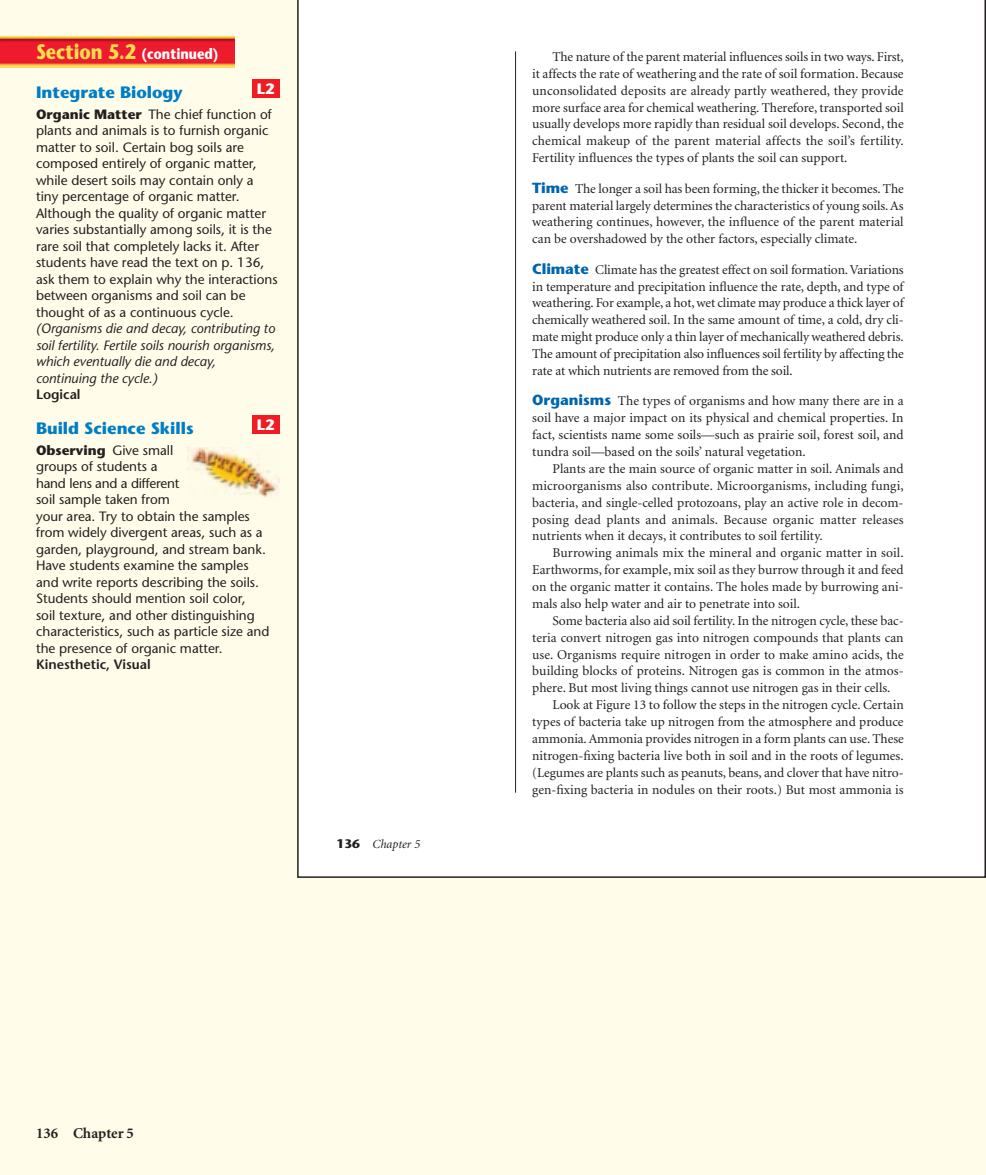
<style>
.page{position:relative;width:986px;height:1175px;background:#fff}
.page>*{position:absolute;margin:0;border:0;box-sizing:border-box;transform-origin:0 0}
.t1{font:700 16.5px "Stone Sans";color:#007ec5}
.t2{font:700 15px "Stone Sans";color:#fff;scale:.85 1}
.t3{font:700 15px "Minion";color:#231f20}
.t4{font:700 15px "Stone Sans";color:#fff}
.t5{font:13.5px/16.8px "Minion";color:#231f20;text-align:justify}
.t6{font:13.5px/16.5px "Stone Sans";color:#231f20}
.t7{font:italic 13.5px/16.5px "Stone Sans";color:#231f20}
.t8{font:600 13.5px "Stone Sans";color:#231f20}
.t9{font:italic 12.3px "Minion";color:#231f20}
.s1{font-size:21px;color:#ffde4e}
.s2{font-weight:700}
.s3{font-family:"Stone Sans";font-weight:700;font-style:normal}
.s4{font-family:"Stone Sans";font-weight:700;font-size:14.7px;color:#0065ae}
</style>
<div class="page">
<div style="left:0;top:0;width:986px;height:1174px;background:#fffde9"></div>
<div style="left:297px;top:0;width:689px;height:878px;background:#fff"></div>
<div style="left:252px;top:416px;width:27px;height:18px;background:#ee1d23"></div>
<div style="left:252px;top:80px;width:27px;height:18px;background:#ee1d23"></div>
<img style="left:0;top:36px;width:234px;height:32px">
<img style="left:188px;top:447px;width:91px;height:50px">
<p class="t2" style="left:36px;top:48px;width:216px"><span class="s1">Section 5.2</span> (continued)</p>
<p class="t4" style="left:257px;top:83px;width:19px">L2</p>
<p class="t1" style="left:36px;top:85px;width:148px">Integrate Biology</p>
<p class="t6" style="left:36px;top:107px;width:243px"><span class="s2">Organic Matter</span> The chief function of plants and animals is to furnish organic matter to soil. Certain bog soils are composed entirely of organic matter, while desert soils may contain only a tiny percentage of organic matter.<br>Although the quality of organic matter varies substantially among soils, it is the rare soil that completely lacks it. After students have read the text on p. 136, ask them to explain why the interactions between organisms and soil can be thought of as a continuous cycle.</p>
<p class="t7" style="left:36px;top:321px;width:240px">(Organisms die and decay, contributing to soil fertility. Fertile soils nourish organisms, which eventually die and decay, continuing the cycle.)</p>
<p class="t8" style="left:36px;top:389px;width:46px">Logical</p>
<p class="t1" style="left:36px;top:421px;width:159px">Build Science Skills</p>
<p class="t6" style="left:36px;top:443px;width:235px"><span class="s2">Observing</span> Give small<br>groups of students a<br>hand lens and a different<br>soil sample taken from<br>your area. Try to obtain the samples from widely divergent areas, such as a garden, playground, and stream bank.<br>Have students examine the samples and write reports describing the soils.<br>Students should mention soil color,<br>soil texture, and other distinguishing characteristics, such as particle size and the presence of organic matter.</p>
<p class="t8" style="left:36px;top:659px;width:116px">Kinesthetic, Visual</p>
<p class="t4" style="left:257px;top:419px;width:19px">L2</p>
<p class="t9" style="left:336px;top:839px;width:85px"><span class="s3">136</span> Chapter 5</p>
<p class="t3" style="left:36px;top:1127px;width:99px">136 Chapter 5</p>
<p class="t5" style="left:532px;top:49px;width:373px;text-indent:20px">The nature of the parent material influences soils in two ways. First, it affects the rate of weathering and the rate of soil formation. Because unconsolidated deposits are already partly weathered, they provide more surface area for chemical weathering. Therefore, transported soil usually develops more rapidly than residual soil develops. Second, the chemical makeup of the parent material affects the soil’s fertility.<br>Fertility influences the types of plants the soil can support.</p>
<p class="t5" style="left:532px;top:181px;width:373px"><span class="s4">Time</span> The longer a soil has been forming, the thicker it becomes. The parent material largely determines the characteristics of young soils. As weathering continues, however, the influence of the parent material can be overshadowed by the other factors, especially climate.</p>
<p class="t5" style="left:532px;top:262px;width:373px"><span class="s4">Climate</span> Climate has the greatest effect on soil formation. Variations in temperature and precipitation influence the rate, depth, and type of weathering. For example, a hot, wet climate may produce a thick layer of chemically weathered soil. In the same amount of time, a cold, dry cli&shy;mate might produce only a thin layer of mechanically weathered debris.<br>The amount of precipitation also influences soil fertility by affecting the rate at which nutrients are removed from the soil.</p>
<p class="t5" style="left:532px;top:394px;width:373px"><span class="s4">Organisms</span> The types of organisms and how many there are in a soil have a major impact on its physical and chemical properties. In fact, scientists name some soils—such as prairie soil, forest soil, and tundra soil—based on the soils’ natural vegetation.</p>
<p class="t5" style="left:532px;top:461px;width:373px;text-indent:20px">Plants are the main source of organic matter in soil. Animals and microorganisms also contribute. Microorganisms, including fungi, bacteria, and single-celled protozoans, play an active role in decom&shy;posing dead plants and animals. Because organic matter releases nutrients when it decays, it contributes to soil fertility.</p>
<p class="t5" style="left:532px;top:545px;width:373px;text-indent:20px">Burrowing animals mix the mineral and organic matter in soil.<br>Earthworms, for example, mix soil as they burrow through it and feed on the organic matter it contains. The holes made by burrowing ani&shy;mals also help water and air to penetrate into soil.</p>
<p class="t5" style="left:552px;top:613px;width:353px">Some bacteria also aid soil fertility. In the nitrogen cycle, these bac-</p>
<p class="t5" style="left:532px;top:630px;width:373px">teria convert nitrogen gas into nitrogen compounds that plants can</p>
<p class="t5" style="left:532px;top:647px;width:373px">use. Organisms require nitrogen in order to make amino acids, the</p>
<p class="t5" style="left:532px;top:664px;width:373px">building blocks of proteins. Nitrogen gas is common in the atmos-</p>
<p class="t5" style="left:532px;top:680px;width:360px">phere. But most living things cannot use nitrogen gas in their cells.</p>
<p class="t5" style="left:552px;top:697px;width:353px">Look at Figure 13 to follow the steps in the nitrogen cycle. Certain</p>
<p class="t5" style="left:532px;top:714px;width:373px">types of bacteria take up nitrogen from the atmosphere and produce</p>
<p class="t5" style="left:532px;top:731px;width:373px">ammonia. Ammonia provides nitrogen in a form plants can use. These</p>
<p class="t5" style="left:532px;top:748px;width:373px">nitrogen-fixing bacteria live both in soil and in the roots of legumes.</p>
<p class="t5" style="left:532px;top:765px;width:373px">(Legumes are plants such as peanuts, beans, and clover that have nitro-</p>
<p class="t5" style="left:532px;top:782px;width:373px">gen-fixing bacteria in nodules on their roots.) But most ammonia is</p>
</div>
